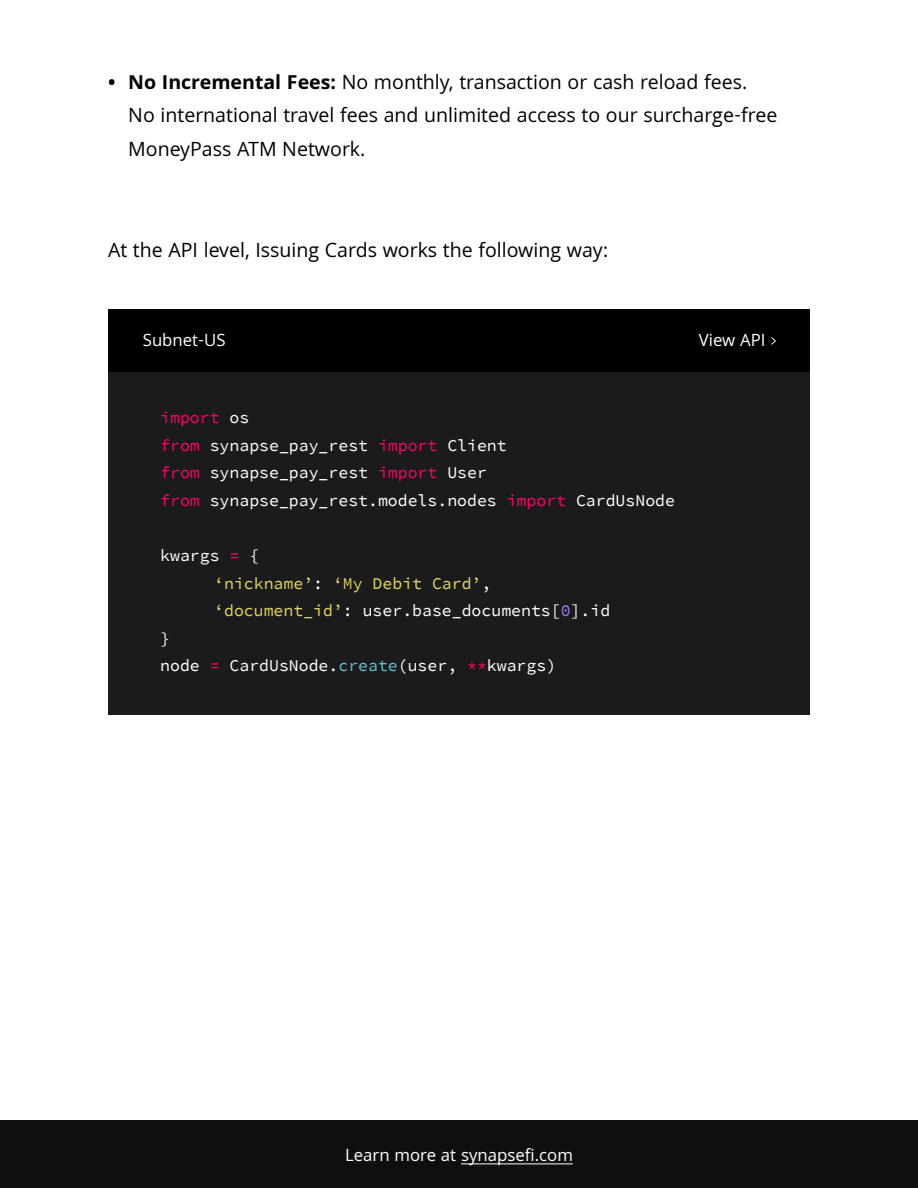
<style>
.page{position:relative;width:918px;height:1188px;background:#fff}
.page>*{position:absolute;margin:0;border:0;box-sizing:border-box;transform-origin:0 0}
.t1{font:21px/33.6px "Khula";color:#000}
.t2{font:18px "Khula";color:#fff}
.t3{font:16.5px/27.6px "Source Code Pro";color:#fff}
.t4{font:16.5px "Source Code Pro";color:#e3d657}
.s1{font-weight:700}
.s2{color:#ff0063}
.s3{color:#fff}
.s4{color:#e3d657}
.s5{color:#a17df7}
.s6{color:#61c2cf}
</style>
<div class="page">
<div style="left:0;top:1120px;width:918px;height:68px;background:#0f0f12"></div>
<hr style="left:461px;top:1163px;width:112px;height:1px;background:#fff">
<div style="left:108px;top:309px;width:702px;height:406px;background:#1b1b1d"></div>
<div style="left:108px;top:309px;width:702px;height:62px;background:#000"></div>
<svg style="left:771px;top:337px;width:5px;height:8px"></svg>
<p class="t1" style="left:128px;top:64px;width:651px;text-indent:-20px"><span class="s1">• No Incremental Fees:</span> No monthly, transaction or cash reload fees.<br>No international travel fees and unlimited access to our surcharge-free<br>MoneyPass ATM Network.</p>
<p class="t1" style="left:108px;top:232px;width:502px">At the API level, Issuing Cards works the following way:</p>
<p class="t2" style="left:143px;top:330px;width:84px">Subnet-US</p>
<p class="t2" style="left:699px;top:330px;width:68px">View API</p>
<p class="t3" style="left:160px;top:404px;width:516px"><span class="s2">import</span> os<br><span class="s2">from</span> synapse_pay_rest <span class="s2">import</span> Client<br><span class="s2">from</span> synapse_pay_rest <span class="s2">import</span> User<br><span class="s2">from</span> synapse_pay_rest.models.nodes <span class="s2">import</span> CardUsNode</p>
<p class="t3" style="left:160px;top:542px;width:100px">kwargs <span class="s2">=</span> {</p>
<p class="t4" style="left:214px;top:572px;width:279px">‘nickname’<span class="s3">:</span> ‘My Debit Card’<span class="s3">,</span></p>
<p class="t3" style="left:214px;top:597px;width:398px"><span class="s4">‘document_id’</span>: user.base_documents[<span class="s5">0</span>].id</p>
<p class="t3" style="left:160px;top:625px;width:11px">}</p>
<p class="t3" style="left:160px;top:653px;width:397px">node <span class="s2">=</span> CardUsNode.<span class="s6">create</span>(user, <span class="s2">**</span>kwargs)</p>
<p class="t2" style="left:345px;top:1144px;width:229px">Learn more at synapsefi.com</p>
</div>
